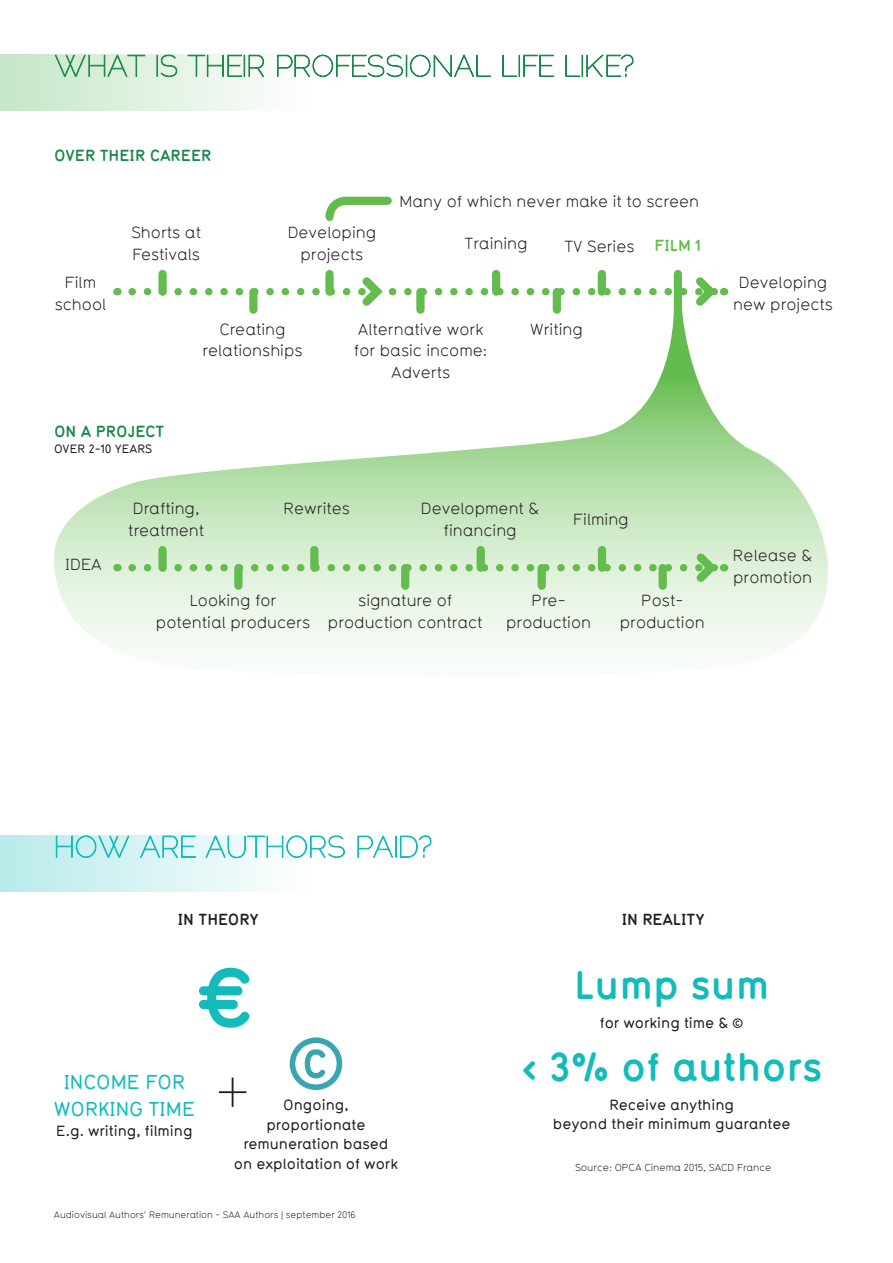
<style>
.page{position:relative;width:893px;height:1263px;background:#fff}
.page>*{position:absolute;margin:0;border:0;box-sizing:border-box;transform-origin:0 0}
.t1{font:700 91.65px "TYP1451 A";color:#14bbbb}
.t2{font:100 91.65px "Raleway";color:#231f20}
.t3{font:500 90px "TYP1451 A";color:#39a5ae}
.t4{font:700 45px "TYP1451 A";color:#14bbbb}
.t5{font:500 22.5px/27px "TYP1451 A";color:#14bbbb;text-align:center}
.t6{font:18px/21.6px "TYP1451 A";color:#231f20;text-align:center}
.t7{font:700 18px "TYP1451 A";color:#1b8649}
.t8{font:700 18px "TYP1451 A";color:#231f20}
.t9{font:700 18px "TYP1451 A";color:#64bc4e}
.t10{font:500 16.5px/19.8px "TYP1451 A";color:#231f20;text-align:center}
.t11{font:500 13.5px "TYP1451 A";color:#231f20}
.t12{font:11.25px "TYP1451 A";color:#231f20}
.t13{font:10.5px "TYP1451 A";color:#231f20}
</style>
<div class="page">
<svg style="left:54px;top:313px;width:774px;height:336px"></svg>
<svg style="left:403px;top:54px;width:231px;height:24px"></svg>
<svg style="left:403px;top:835px;width:29px;height:23px"></svg>
<svg style="left:325px;top:196px;width:67px;height:25px"></svg>
<svg style="left:132px;top:270px;width:593px;height:43px"></svg>
<svg style="left:132px;top:546px;width:593px;height:43px;background:#cee9c7"></svg>
<svg style="left:0;top:54px;width:403px;height:56px"></svg>
<svg style="left:0;top:835px;width:403px;height:57px"></svg>
<p class="t7" style="left:54px;top:144px;width:159px">OVER THEIR CAREER</p>
<p class="t6" style="left:55px;top:272px;width:53px">Film school</p>
<p class="t6" style="left:131px;top:222px;width:71px;text-align:left">Shorts at<br>Festivals</p>
<p class="t6" style="left:288px;top:221px;width:90px">Developing projects</p>
<p class="t6" style="left:400px;top:191px;width:301px">Many of which never make it to screen</p>
<p class="t6" style="left:465px;top:232px;width:64px">Training</p>
<p class="t6" style="left:564px;top:235px;width:72px">TV Series</p>
<p class="t9" style="left:654px;top:235px;width:48px">FILM 1</p>
<p class="t7" style="left:54px;top:420px;width:108px">ON A PROJ ECT</p>
<p class="t11" style="left:54px;top:441px;width:99px">Over 2-10 years</p>
<p class="t6" style="left:203px;top:318px;width:102px">Creating relationships</p>
<p class="t6" style="left:354px;top:318px;width:135px">Alternative work for basic income:<br>Adverts</p>
<p class="t6" style="left:530px;top:318px;width:54px">Writing</p>
<p class="t6" style="left:65px;top:554px;width:37px">Idea</p>
<p class="t6" style="left:128px;top:498px;width:78px;text-align:left">Drafting, treatment</p>
<p class="t6" style="left:283px;top:498px;width:68px">Rewrites</p>
<p class="t6" style="left:421px;top:498px;width:120px">Development &amp; financing</p>
<p class="t6" style="left:573px;top:508px;width:57px">Filming</p>
<p class="t6" style="left:156px;top:590px;width:156px">Looking for potential producers</p>
<p class="t6" style="left:328px;top:590px;width:156px">signature of production contract</p>
<p class="t6" style="left:506px;top:590px;width:87px">Pre&shy;production</p>
<p class="t6" style="left:620px;top:590px;width:87px">Post&shy;production</p>
<p class="t6" style="left:733px;top:272px;width:101px">Developing new projects</p>
<p class="t6" style="left:733px;top:545px;width:81px;text-align:left">Release &amp; promotion</p>
<p class="t8" style="left:178px;top:908px;width:83px">IN THEORY</p>
<p class="t8" style="left:622px;top:908px;width:85px">IN REALITY</p>
<h1 class="t1" style="left:196px;top:941px;width:59px">¤</h1>
<h3 class="t4" style="left:574px;top:957px;width:197px">LUMP SUM</h3>
<p class="t10" style="left:600px;top:1012px;width:145px">for working time &amp; ©</p>
<h3 class="t4" style="left:521px;top:1039px;width:303px">&lt; 3% OF AUTHORS</h3>
<p class="t10" style="left:609px;top:1094px;width:126px">Receive anything</p>
<h2 class="t3" style="left:285px;top:1014px;width:63px">©</h2>
<p class="t10" style="left:234px;top:1114px;width:166px">proportionate remuneration based on exploitation of work</p>
<p class="t5" style="left:54px;top:1069px;width:143px">Income for working time</p>
<p class="t10" style="left:56px;top:1121px;width:138px">E.g. writing, filming</p>
<h1 class="t2" style="left:218px;top:1040px;width:30px">+</h1>
<p class="t10" style="left:283px;top:1095px;width:67px">Ongoing,</p>
<p class="t10" style="left:553px;top:1114px;width:239px">beyond their minimum guarantee</p>
<p class="t12" style="left:575px;top:1162px;width:198px">Source: OPCA Cinema 2015, SACD France</p>
<p class="t13" style="left:54px;top:1209px;width:303px">Audiovisual Authors’ Remuneration - SAA Authors | september 2016</p>
</div>
